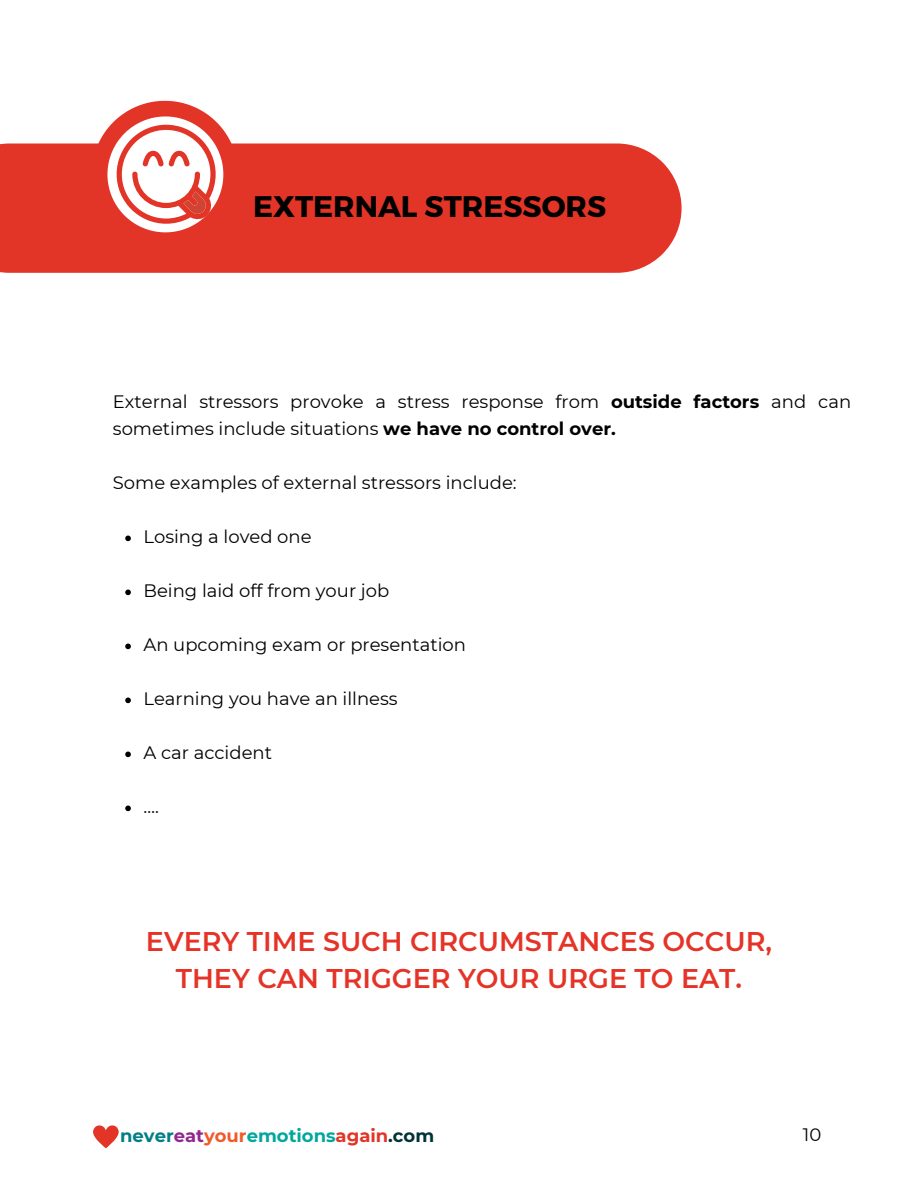
<style>
.page{position:relative;width:918px;height:1188px;background:#fff}
.page>*{position:absolute;margin:0;border:0;box-sizing:border-box;transform-origin:0 0}
.t1{font:700 29.7px "Montserrat";color:#000}
.t2{font:600 27px/37.2px "Montserrat";color:#e53327;text-align:center}
.t3{font:18px/27px "Montserrat";color:#000}
.t4{font:700 18px "Montserrat";color:#00a79d}
.s1{font-weight:700}
.s2{color:#007f85}
.s3{color:#91278f}
.s4{color:#f15a29}
.s5{color:#e33527}
.s6{color:#003237}
</style>
<div class="page">
<div style="left:0;top:144px;width:682px;height:129px;background:#e33527"></div>
<svg style="left:125px;top:536px;width:6px;height:5px"></svg>
<svg style="left:125px;top:590px;width:6px;height:5px"></svg>
<svg style="left:125px;top:644px;width:6px;height:5px"></svg>
<svg style="left:125px;top:698px;width:6px;height:5px"></svg>
<svg style="left:125px;top:752px;width:6px;height:5px"></svg>
<svg style="left:125px;top:806px;width:6px;height:5px"></svg>
<svg style="left:93px;top:1125px;width:26px;height:23px"></svg>
<svg style="left:92px;top:101px;width:146px;height:146px"></svg>
<p class="t1" style="left:253px;top:187px;width:355px">EXTERNAL STRESSORS</p>
<p class="t3" style="left:113px;top:388px;width:740px">External stressors provoke a stress response from <span class="s1">outside factors</span> and can sometimes include situations <span class="s1">we have no control over.</span></p>
<p class="t3" style="left:113px;top:469px;width:405px">Some examples of external stressors include:</p>
<p class="t3" style="left:143px;top:523px;width:170px">Losing a loved one</p>
<p class="t3" style="left:143px;top:577px;width:247px">Being laid off from your job</p>
<p class="t3" style="left:143px;top:631px;width:324px">An upcoming exam or presentation</p>
<p class="t3" style="left:143px;top:685px;width:256px">Learning you have an illness</p>
<p class="t3" style="left:143px;top:739px;width:130px">A car accident</p>
<p class="t3" style="left:143px;top:793px;width:17px">….</p>
<p class="t2" style="left:146px;top:923px;width:628px">EVERY TIME SUCH CIRCUMSTANCES OCCUR,<br>THEY CAN TRIGGER YOUR URGE TO EAT.</p>
<p class="t4" style="left:120px;top:1125px;width:316px"><span class="s2">never</span><span class="s3">eat</span><span class="s4">your</span>emotions<span class="s5">again</span><span class="s6">.com</span></p>
<p class="t3" style="left:803px;top:1121px;width:20px">10</p>
</div>
